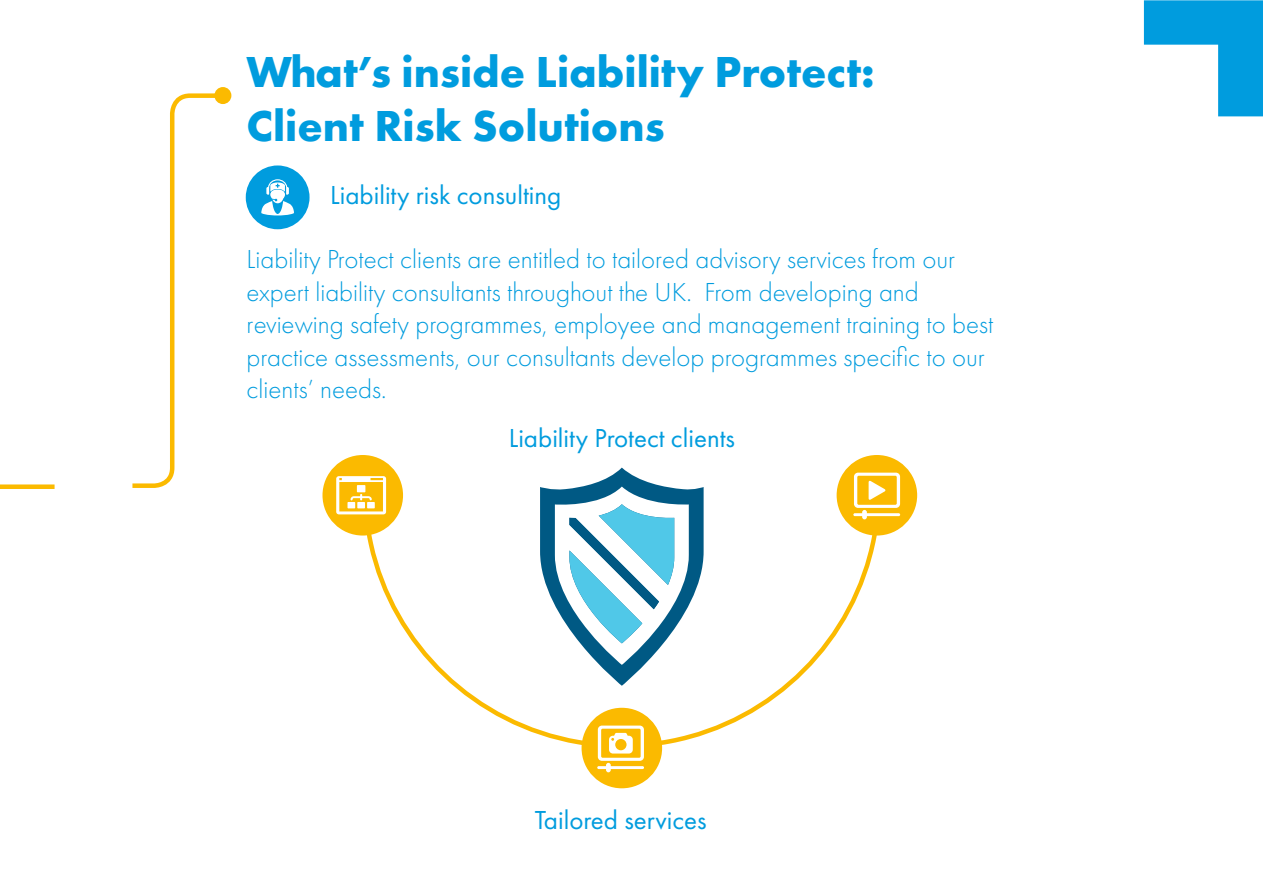
<style>
.page{position:relative;width:1263px;height:893px;background:#fff}
.page>*{position:absolute;margin:0;border:0;box-sizing:border-box;transform-origin:0 0}
.t1{font:700 45px/54px "Futura PT";color:#009cde}
.t2{font:300 27px/32.4px "Futura PT";color:#009cde}
.t3{font:27px "Futura PT";color:#009cde}
</style>
<div class="page">
<div style="left:214px;top:87px;width:17px;height:17px;background:#fbba00;border-radius:50%"></div>
<svg style="left:132px;top:91px;width:100px;height:397px"></svg>
<div style="left:0;top:484px;width:55px;height:5px;background:#fbba00"></div>
<svg style="left:592px;top:468px;width:62px;height:16px"></svg>
<svg style="left:360px;top:484px;width:523px;height:266px"></svg>
<div style="left:581px;top:708px;width:81px;height:80px;background:#fbba00;border-radius:50%"></div>
<div style="left:837px;top:455px;width:80px;height:80px;background:#fbba00;border-radius:50%"></div>
<div style="left:322px;top:455px;width:81px;height:80px;background:#fbba00;border-radius:50%"></div>
<svg style="left:336px;top:476px;width:50px;height:38px"></svg>
<hr style="left:597px;top:766px;width:47px;height:3px;background:#fff">
<div style="left:606px;top:763px;width:5px;height:9px;background:#fff;border-radius:2px"></div>
<svg style="left:598px;top:726px;width:46px;height:35px"></svg>
<svg style="left:854px;top:473px;width:46px;height:35px"></svg>
<hr style="left:853px;top:513px;width:47px;height:3px;background:#fff">
<div style="left:862px;top:510px;width:5px;height:9px;background:#fff;border-radius:2px"></div>
<div style="left:248px;top:168px;width:59px;height:59px;background:#009cde;border-radius:50%"></div>
<div style="left:246px;top:165px;width:64px;height:64px;border:4px solid #009cde;border-radius:50%"></div>
<svg style="left:1144px;top:0;width:119px;height:116px"></svg>
<div style="left:1144px;top:58px;width:59px;height:58px;background:#fff"></div>
<svg style="left:261px;top:179px;width:33px;height:36px"></svg>
<h1 class="t1" style="left:247px;top:44px;width:630px">What’s inside Liability Protect:<br>Client Risk Solutions</h1>
<p class="t3" style="left:330px;top:179px;width:233px">Liability risk consulting</p>
<p class="t2" style="left:247px;top:243px;width:748px">Liability Protect clients are entitled to tailored advisory services from our expert liability consultants throughout the UK. From developing and reviewing safety programmes, employee and management training to best practice assessments, our consultants develop programmes specific to our clients’ needs.</p>
<p class="t3" style="left:509px;top:422px;width:228px">Liability Protect clients</p>
<p class="t3" style="left:535px;top:803px;width:174px">Tailored services</p>
</div>
